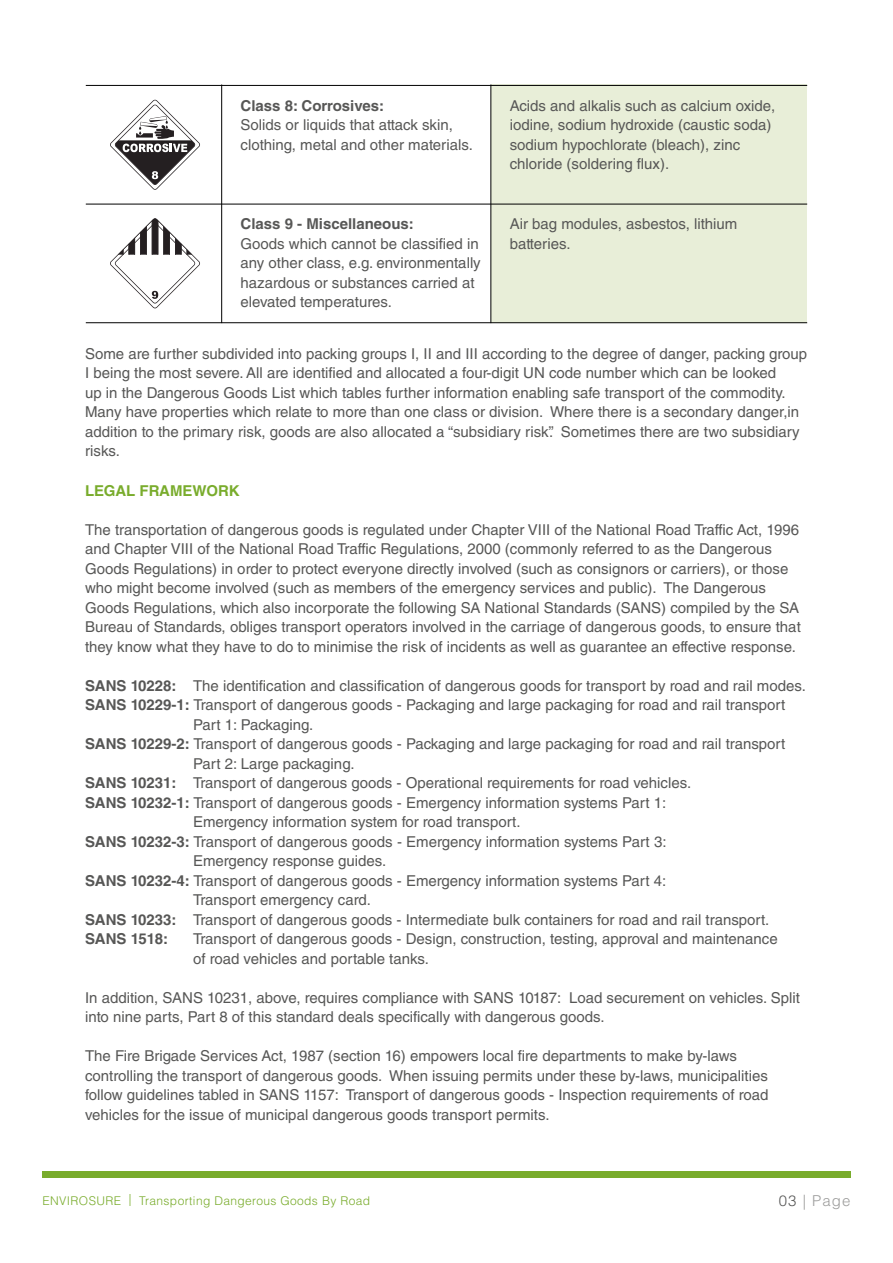
<style>
.page{position:relative;width:893px;height:1263px;background:#fff}
.page>*{position:absolute;margin:0;border:0;box-sizing:border-box;transform-origin:0 0}
.t1{font:15px/19.5px "Helvetica LT Std";color:#575756}
.t2{font:700 15px "Helvetica LT Std";color:#575756}
.t3{font:700 15px "Helvetica LT Std";color:#79ac2c}
.t4{font:300 15px "Helvetica LT Std";letter-spacing:.07em;color:#9d9d9c}
.t5{font:300 12px "Helvetica LT Std";letter-spacing:.03em;color:#79ac2c}
.s1{font-weight:700}
.s2{color:#575756}
</style>
<div class="page">
<div style="left:42px;top:1172px;width:808px;height:6px;background:#79ac2c"></div>
<div style="left:491px;top:84px;width:316px;height:239px;background:#e8eed8"></div>
<hr style="left:490px;top:85px;width:1px;height:238px;background:#000">
<hr style="left:221px;top:85px;width:1px;height:238px;background:#000">
<hr style="left:86px;top:85px;width:721px;height:1px;background:#000">
<hr style="left:86px;top:204px;width:721px;height:1px;background:#000">
<hr style="left:86px;top:322px;width:721px;height:1px;background:#000">
<svg style="left:110px;top:99px;width:90px;height:91px"></svg>
<svg style="left:110px;top:218px;width:90px;height:90px"></svg>
<p class="t2" style="left:241px;top:96px;width:145px">Class 8: Corrosives:</p>
<p class="t1" style="left:241px;top:115px;width:234px">Solids or liquids that attack skin, clothing, metal and other materials.</p>
<p class="t2" style="left:241px;top:215px;width:175px">Class 9 - Miscellaneous:</p>
<p class="t1" style="left:241px;top:234px;width:241px">Goods which cannot be classified in any other class, e.g. environmentally hazardous or substances carried at elevated temperatures.</p>
<p class="t1" style="left:510px;top:95px;width:267px">Acids and alkalis such as calcium oxide, iodine, sodium hydroxide (caustic soda) sodium hypochlorate (bleach), zinc chloride (soldering flux).</p>
<p class="t1" style="left:510px;top:214px;width:229px">Air bag modules, asbestos, lithium batteries.</p>
<p class="t1" style="left:85px;top:344px;width:724px">Some are further subdivided into packing groups I, II and III according to the degree of danger, packing group I being the most severe. All are identified and allocated a four-digit UN code number which can be looked<br>up in the Dangerous Goods List which tables further information enabling safe transport of the commodity.<br>Many have properties which relate to more than one class or division. Where there is a secondary danger,in addition to the primary risk, goods are also allocated a “subsidiary risk”. Sometimes there are two subsidiary risks.</p>
<p class="t3" style="left:85px;top:481px;width:156px">LEGAL FRAMEWORK</p>
<p class="t1" style="left:85px;top:519px;width:717px">The transportation of dangerous goods is regulated under Chapter VIII of the National Road Traffic Act, 1996 and Chapter VIII of the National Road Traffic Regulations, 2000 (commonly referred to as the Dangerous Goods Regulations) in order to protect everyone directly involved (such as consignors or carriers), or those who might become involved (such as members of the emergency services and public). The Dangerous Goods Regulations, which also incorporate the following SA National Standards (SANS) compiled by the SA Bureau of Standards, obliges transport operators involved in the carriage of dangerous goods, to ensure that they know what they have to do to minimise the risk of incidents as well as guarantee an effective response.</p>
<p class="t1" style="left:85px;top:675px;width:722px"><span class="s1">SANS 10228:</span> The identification and classification of dangerous goods for transport by road and rail modes.</p>
<p class="t1" style="left:85px;top:695px;width:702px"><span class="s1">SANS 10229-1:</span> Transport of dangerous goods - Packaging and large packaging for road and rail transport</p>
<p class="t1" style="left:193px;top:714px;width:122px">Part 1: Packaging.</p>
<p class="t1" style="left:85px;top:734px;width:702px"><span class="s1">SANS 10229-2:</span> Transport of dangerous goods - Packaging and large packaging for road and rail transport</p>
<p class="t1" style="left:193px;top:753px;width:163px">Part 2: Large packaging.</p>
<p class="t1" style="left:85px;top:773px;width:608px"><span class="s1">SANS 10231:</span> Transport of dangerous goods - Operational requirements for road vehicles.</p>
<p class="t1" style="left:85px;top:792px;width:583px"><span class="s1">SANS 10232-1:</span> Transport of dangerous goods - Emergency information systems Part 1:</p>
<p class="t1" style="left:193px;top:812px;width:329px">Emergency information system for road transport.</p>
<p class="t1" style="left:85px;top:831px;width:583px"><span class="s1">SANS 10232-3:</span> Transport of dangerous goods - Emergency information systems Part 3:</p>
<p class="t1" style="left:193px;top:851px;width:195px">Emergency response guides.</p>
<p class="t1" style="left:85px;top:870px;width:583px"><span class="s1">SANS 10232-4:</span> Transport of dangerous goods - Emergency information systems Part 4:</p>
<p class="t1" style="left:193px;top:890px;width:179px">Transport emergency card.</p>
<p class="t1" style="left:85px;top:909px;width:686px"><span class="s1">SANS 10233:</span> Transport of dangerous goods - Intermediate bulk containers for road and rail transport.</p>
<p class="t2" style="left:85px;top:930px;width:84px">SANS 1518:</p>
<p class="t1" style="left:193px;top:929px;width:586px">Transport of dangerous goods - Design, construction, testing, approval and maintenance of road vehicles and portable tanks.</p>
<p class="t1" style="left:85px;top:987px;width:716px">In addition, SANS 10231, above, requires compliance with SANS 10187: Load securement on vehicles. Split into nine parts, Part 8 of this standard deals specifically with dangerous goods.</p>
<p class="t1" style="left:85px;top:1046px;width:685px">The Fire Brigade Services Act, 1987 (section 16) empowers local fire departments to make by-laws controlling the transport of dangerous goods. When issuing permits under these by-laws, municipalities follow guidelines tabled in SANS 1157: Transport of dangerous goods - Inspection requirements of road vehicles for the issue of municipal dangerous goods transport permits.</p>
<p class="t5" style="left:43px;top:1193px;width:329px">ENVIROSURE | Transporting Dangerous Goods By Road</p>
<p class="t4" style="left:779px;top:1191px;width:73px"><span class="s2">03</span> | Page</p>
</div>
